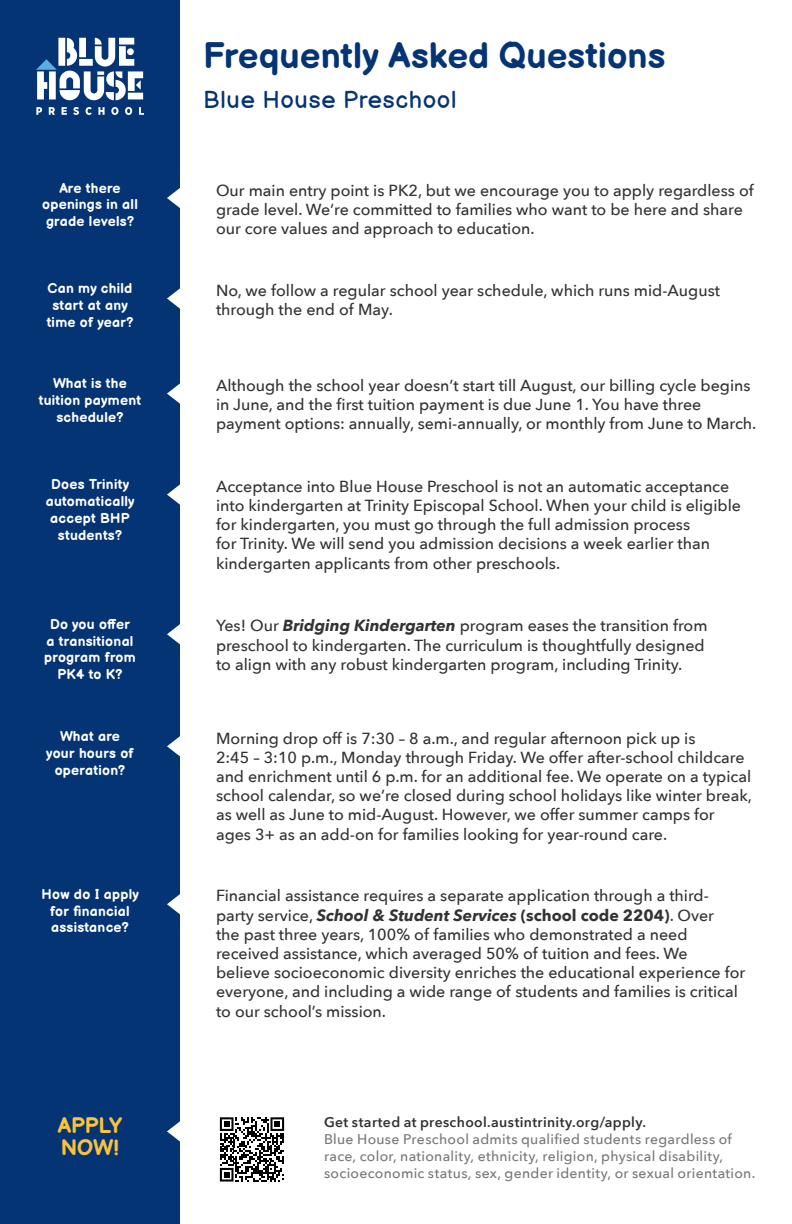
<style>
.page{position:relative;width:792px;height:1224px;background:#fff}
.page>*{position:absolute;margin:0;border:0;box-sizing:border-box;transform-origin:0 0}
.t1{font:700 36px "Balsamiq Sans";color:#053474}
.t2{font:24px "Balsamiq Sans";letter-spacing:.03em;color:#053474}
.t3{font:700 22px "Balsamiq Sans";letter-spacing:-.01em;color:#fac339}
.t4{font:500 16px/19.2px "Avenir Next";color:#323332}
.t5{font:700 14px/16.8px "Balsamiq Sans";letter-spacing:.02em;color:#fff;text-align:center}
.t6{font:500 14px/16.8px "Avenir Next";letter-spacing:.02em;color:#777877}
.s1{font-weight:700;font-style:italic}
.s2{font-weight:700}
.s3{font-weight:600;color:#323332}
</style>
<div class="page">
<div style="left:0;top:0;width:180px;height:1224px;background:#053474"></div>
<svg style="left:36px;top:38px;width:108px;height:77px"></svg>
<svg style="left:167px;top:188px;width:13px;height:20px"></svg>
<svg style="left:167px;top:1121px;width:13px;height:21px"></svg>
<svg style="left:167px;top:484px;width:13px;height:21px"></svg>
<svg style="left:167px;top:736px;width:13px;height:21px"></svg>
<svg style="left:167px;top:894px;width:13px;height:21px"></svg>
<svg style="left:167px;top:624px;width:13px;height:21px"></svg>
<svg style="left:167px;top:288px;width:13px;height:21px"></svg>
<svg style="left:167px;top:383px;width:13px;height:21px"></svg>
<svg style="left:220px;top:1117px;width:64px;height:65px"></svg>
<p class="t1" style="left:203px;top:25px;width:464px">Frequently Asked Questions</p>
<p class="t2" style="left:203px;top:81px;width:255px">Blue House Preschool</p>
<p class="t5" style="left:42px;top:178px;width:97px">Are there openings in all grade levels?</p>
<p class="t4" style="left:216px;top:180px;width:539px">Our main entry point is PK2, but we encourage you to apply regardless of grade level. We‘re committed to families who want to be here and share our core values and approach to education.</p>
<p class="t5" style="left:47px;top:278px;width:88px">Can my child start at any time of year?</p>
<p class="t4" style="left:216px;top:280px;width:506px">No, we follow a regular school year schedule, which runs mid-August through the end of May.</p>
<p class="t5" style="left:39px;top:373px;width:104px">What is the tuition payment schedule?</p>
<p class="t4" style="left:216px;top:375px;width:542px">Although the school year doesn’t start till August, our billing cycle begins in June, and the first tuition payment is due June 1. You have three payment options: annually, semi-annually, or monthly from June to March.</p>
<p class="t5" style="left:46px;top:474px;width:90px">Does Trinity automatically accept BHP students?</p>
<p class="t4" style="left:216px;top:476px;width:527px">Acceptance into Blue House Preschool is not an automatic acceptance into kindergarten at Trinity Episcopal School. When your child is eligible for kindergarten, you must go through the full admission process<br>for Trinity. We will send you admission decisions a week earlier than kindergarten applicants from other preschools.</p>
<p class="t5" style="left:44px;top:614px;width:93px">Do you offer<br>a transitional program from<br>PK4 to K?</p>
<p class="t4" style="left:216px;top:616px;width:493px">Yes! Our <span class="s1">Bridging Kindergarten</span> program eases the transition from preschool to kindergarten. The curriculum is thoughtfully designed</p>
<p class="t4" style="left:216px;top:654px;width:468px">to align with any robust kindergarten program, including Trinity.</p>
<p class="t5" style="left:46px;top:726px;width:89px">What are your hours of operation?</p>
<p class="t4" style="left:216px;top:728px;width:537px">Morning drop off is 7:30 – 8 a.m., and regular afternoon pick up is<br>2:45 – 3:10 p.m., Monday through Friday. We offer after-school childcare and enrichment until 6 p.m. for an additional fee. We operate on a typical school calendar, so we’re closed during school holidays like winter break, as well as June to mid-August. However, we offer summer camps for ages 3+ as an add-on for families looking for year-round care.</p>
<p class="t5" style="left:41px;top:884px;width:99px">How do I apply for financial assistance?</p>
<p class="t4" style="left:216px;top:886px;width:531px">Financial assistance requires a separate application through a third&shy;party service, <span class="s1">School &amp; Student Services</span> <span class="s2">(school code 2204)</span>. Over<br>the past three years, 100% of families who demonstrated a need received assistance, which averaged 50% of tuition and fees. We believe socioeconomic diversity enriches the educational experience for everyone, and including a wide range of students and families is critical to our school’s mission.</p>
<p class="t3" style="left:58px;top:1107px;width:66px">APPLY</p>
<p class="t3" style="left:61px;top:1129px;width:60px">NOW!</p>
<p class="t6" style="left:324px;top:1114px;width:433px"><span class="s3">Get started at preschool.austintrinity.org/apply.<br></span>Blue House Preschool admits qualified students regardless of race, color, nationality, ethnicity, religion, physical disability, socioeconomic status, sex, gender identity, or sexual orientation.</p>
</div>
